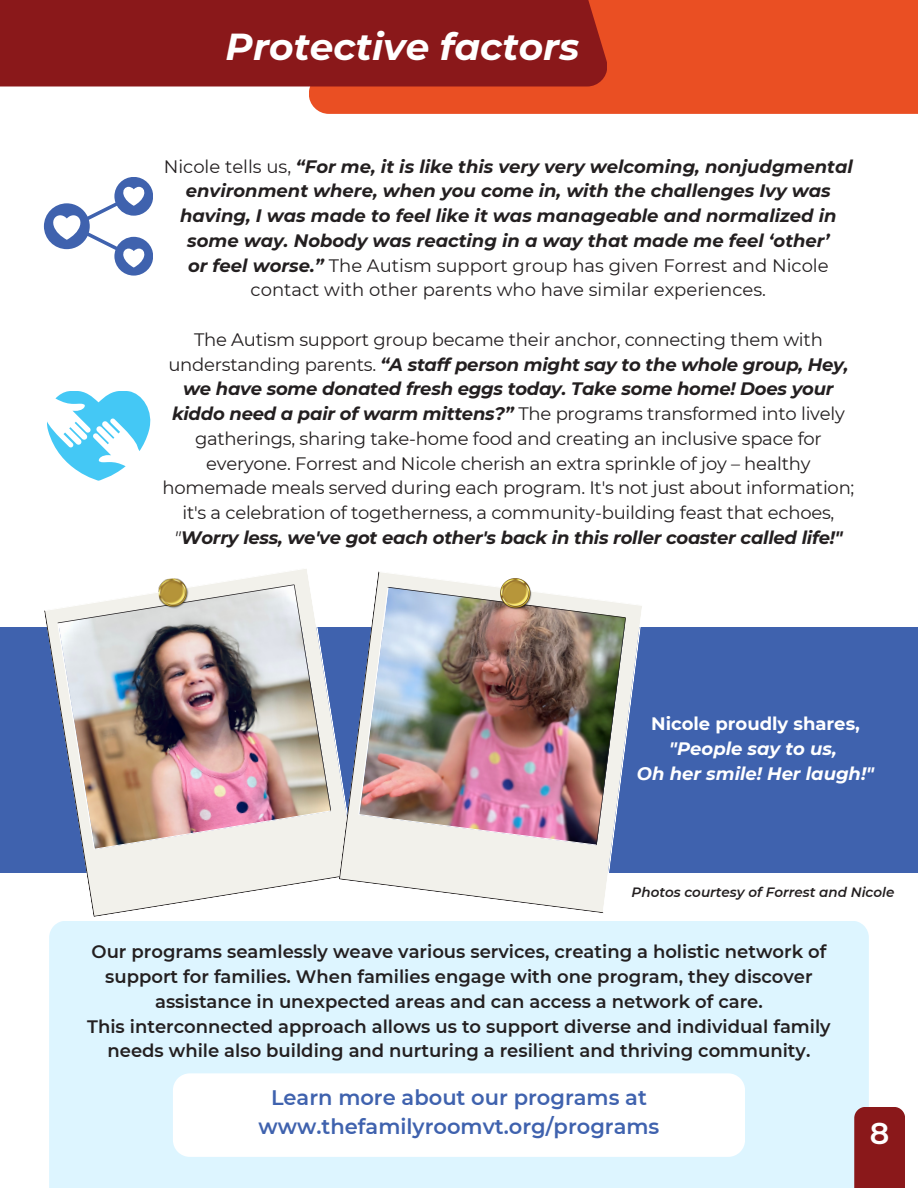
<style>
.page{position:relative;width:918px;height:1188px;background:#fff}
.page>*{position:absolute;margin:0;border:0;box-sizing:border-box;transform-origin:0 0}
.t1{font:italic 700 37.5px "Montserrat";color:#fff}
.t2{font:600 30px "Montserrat";color:#fff}
.t3{font:600 21px/29.2px "Montserrat";color:#3f62ae;text-align:center}
.t4{font:18px/24.8px "Montserrat";letter-spacing:-.015em;color:#231f20;text-align:center}
.t5{font:italic 700 18px/24.8px "Montserrat";color:#231f20;text-align:center}
.t6{font:600 18px/24.8px "Montserrat";color:#231f20;text-align:center}
.t7{font:italic 700 18px/24.8px "Montserrat";color:#fff;text-align:center}
.t8{font:700 18px "Montserrat";color:#fff}
.t9{font:italic 600 13.5px "Montserrat";color:#231f20}
.s1{font-weight:400;font-style:normal}
.s2{font-weight:700;font-style:italic}
.s3{font-style:italic}
</style>
<div class="page">
<div style="left:49px;top:921px;width:820px;height:267px;background:#ddf5ff"></div>
<svg style="left:173px;top:1073px;width:572px;height:84px"></svg>
<div style="left:854px;top:1107px;width:51px;height:81px;background:#8a181a"></div>
<svg style="left:44px;top:177px;width:109px;height:99px"></svg>
<svg style="left:47px;top:391px;width:103px;height:90px"></svg>
<div style="left:0;top:628px;width:918px;height:245px;background:#3f62ae"></div>
<svg style="left:87px;top:874px;width:252px;height:43px;fill:#f2f1eb"></svg>
<img style="left:44px;top:569px;width:295px;height:305px">
<svg style="left:339px;top:627px;width:19px;height:255px"></svg>
<img style="left:358px;top:571px;width:286px;height:342px">
<img style="left:158px;top:577px;width:32px;height:33px">
<img style="left:501px;top:579px;width:30px;height:30px">
<div style="left:309px;top:0;width:609px;height:114px;background:#ea4f23"></div>
<div style="left:0;top:0;width:607px;height:86px;background:#8a181a"></div>
<h1 class="t1" style="left:226px;top:24px;width:355px">Protective factors</h1>
<p class="t5" style="left:164px;top:154px;width:691px"><span class="s1">Nicole tells us,</span> “For me, it is like this very very welcoming, nonjudgmental environment where, when you come in, with the challenges Ivy was having, I was made to feel like it was manageable and normalized in some way. Nobody was reacting in a way that made me feel ‘other’<br>or feel worse.” <span class="s1">The Autism support group has given Forrest and Nicole contact with other parents who have similar experiences.</span></p>
<p class="t4" style="left:162px;top:327px;width:694px">The Autism support group became their anchor, connecting them with understanding parents. <span class="s2">“A staff person might say to the whole group, Hey, we have some donated fresh eggs today. Take some home! Does your kiddo need a pair of warm mittens?”</span> The programs transformed into lively gatherings, sharing take-home food and creating an inclusive space for everyone. Forrest and Nicole cherish an extra sprinkle of joy – healthy homemade meals served during each program. It's not just about information; it's a celebration of togetherness, a community-building feast that echoes, <span class="s3">"</span><span class="s2">Worry less, we've got each other's back in this roller coaster called life!"</span></p>
<p class="t8" style="left:651px;top:713px;width:210px">Nicole proudly shares,</p>
<p class="t7" style="left:637px;top:736px;width:239px">"People say to us,<br>Oh her smile! Her laugh!"</p>
<p class="t9" style="left:632px;top:884px;width:264px">Photos courtesy of Forrest and Nicole</p>
<p class="t6" style="left:87px;top:939px;width:745px">Our programs seamlessly weave various services, creating a holistic network of support for families. When families engage with one program, they discover assistance in unexpected areas and can access a network of care.<br>This interconnected approach allows us to support diverse and individual family needs while also building and nurturing a resilient and thriving community.</p>
<p class="t3" style="left:259px;top:1083px;width:402px">Learn more about our programs at www.thefamilyroomvt.org/programs</p>
<h2 class="t2" style="left:870px;top:1115px;width:21px">8</h2>
</div>
